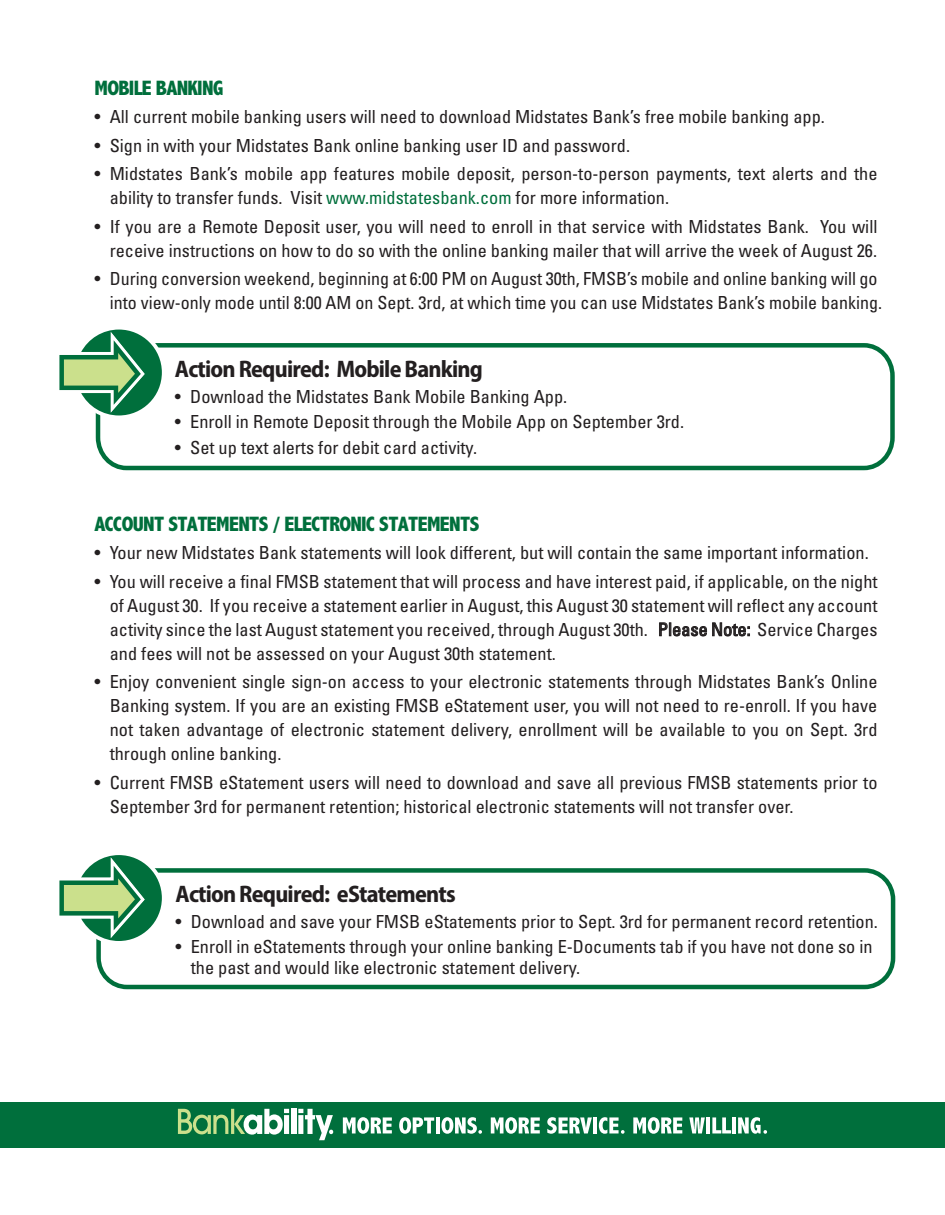
<style>
.page{position:relative;width:945px;height:1215px;background:#fff}
.page>*{position:absolute;margin:0;border:0;box-sizing:border-box;transform-origin:0 0}
.t1{font:700 semi-condensed 24px "Myriad Pro";letter-spacing:-.035em;color:#231f20}
.t2{font:800 condensed 21px "Abadi MT Pro";letter-spacing:-.035em;color:#006f3c}
.t3{font:condensed 18px/24px "Univers LT Std";color:#231f20}
.s1{color:#006f3c}
</style>
<div class="page">
<svg style="left:659px;top:622px;width:91px;height:14px"></svg>
<div style="left:0;top:1102px;width:945px;height:46px;background:#006f3c"></div>
<svg style="left:178px;top:1109px;width:111px;height:26px"></svg>
<div style="left:291px;top:1109px;width:5px;height:25px;background:#fff"></div>
<svg style="left:298px;top:1109px;width:35px;height:31px"></svg>
<svg style="left:343px;top:1117px;width:49px;height:17px"></svg>
<svg style="left:399px;top:1117px;width:35px;height:17px"></svg>
<hr style="left:436px;top:1117px;width:4px;height:16px;background:#fff">
<svg style="left:441px;top:1117px;width:41px;height:17px"></svg>
<svg style="left:491px;top:1117px;width:49px;height:17px"></svg>
<svg style="left:547px;top:1117px;width:45px;height:17px"></svg>
<hr style="left:593px;top:1117px;width:4px;height:16px;background:#fff">
<svg style="left:599px;top:1117px;width:26px;height:17px"></svg>
<svg style="left:633px;top:1117px;width:49px;height:17px"></svg>
<svg style="left:689px;top:1117px;width:16px;height:16px"></svg>
<hr style="left:706px;top:1117px;width:4px;height:16px;background:#fff">
<svg style="left:712px;top:1117px;width:19px;height:16px"></svg>
<hr style="left:732px;top:1117px;width:4px;height:16px;background:#fff">
<svg style="left:738px;top:1117px;width:29px;height:17px"></svg>
<div style="left:96px;top:343px;width:799px;height:127px;border:4px solid #006f3c;border-radius:30px"></div>
<svg style="left:59px;top:329px;width:110px;height:97px"></svg>
<div style="left:96px;top:868px;width:799px;height:121px;border:4px solid #006f3c;border-radius:29px"></div>
<svg style="left:59px;top:855px;width:110px;height:96px"></svg>
<p class="t2" style="left:94px;top:76px;width:131px">MOBILE BANKING</p>
<p class="t3" style="left:94px;top:105px;width:732px">• All current mobile banking users will need to download Midstates Bank’s free mobile banking app.</p>
<p class="t3" style="left:94px;top:133px;width:537px">• Sign in with your Midstates Bank online banking user ID and password.</p>
<p class="t3" style="left:110px;top:162px;width:769px;text-indent:-15px">• Midstates Bank’s mobile app features mobile deposit, person-to-person payments, text alerts and the ability to transfer funds. Visit <span class="s1">www.midstatesbank.com</span> for more information.</p>
<p class="t3" style="left:94px;top:214px;width:785px;text-align:right">• If you are a Remote Deposit user, you will need to enroll in that service with Midstates Bank. You will receive instructions on how to do so with the online banking mailer that will arrive the week of August 26.</p>
<p class="t3" style="left:94px;top:267px;width:789px;text-align:right">• During conversion weekend, beginning at 6:00 PM on August 30th, FMSB’s mobile and online banking will go into view-only mode until 8:00 AM on Sept. 3rd, at which time you can use Midstates Bank’s mobile banking.</p>
<h1 class="t1" style="left:175px;top:354px;width:310px">Action Required: Mobile Banking</h1>
<p class="t3" style="left:175px;top:384px;width:394px">• Download the Midstates Bank Mobile Banking App.</p>
<p class="t3" style="left:175px;top:409px;width:511px">• Enroll in Remote Deposit through the Mobile App on September 3rd.</p>
<p class="t3" style="left:175px;top:435px;width:304px">• Set up text alerts for debit card activity.</p>
<p class="t2" style="left:94px;top:512px;width:386px">ACCOUNT STATEMENTS / ELECTRONIC STATEMENTS</p>
<p class="t3" style="left:94px;top:541px;width:776px">• Your new Midstates Bank statements will look different, but will contain the same important information.</p>
<p class="t3" style="left:110px;top:569px;width:769px;text-align:justify;text-indent:-15px">• You will receive a final FMSB statement that will process and have interest paid, if applicable, on the night of August 30. If you receive a statement earlier in August, this August 30 statement will reflect any account activity since the last August statement you received, through August 30th. Please Note: Service Charges and fees will not be assessed on your August 30th statement.</p>
<p class="t3" style="left:110px;top:670px;width:769px;text-align:justify;text-indent:-15px">• Enjoy convenient single sign-on access to your electronic statements through Midstates Bank’s Online Banking system. If you are an existing FMSB eStatement user, you will not need to re-enroll. If you have not taken advantage of electronic statement delivery, enrollment will be available to you on Sept. 3rd through online banking.</p>
<p class="t3" style="left:110px;top:770px;width:769px;text-indent:-15px">• Current FMSB eStatement users will need to download and save all previous FMSB statements prior to<br>September 3rd for permanent retention; historical electronic statements will not transfer over.</p>
<h1 class="t1" style="left:176px;top:879px;width:282px">Action Required: eStatements</h1>
<p class="t3" style="left:176px;top:909px;width:704px">• Download and save your FMSB eStatements prior to Sept. 3rd for permanent record retention.</p>
<p class="t3" style="left:191px;top:936px;width:683px;line-height:21px;text-indent:-15px">• Enroll in eStatements through your online banking E-Documents tab if you have not done so in the past and would like electronic statement delivery.</p>
</div>
